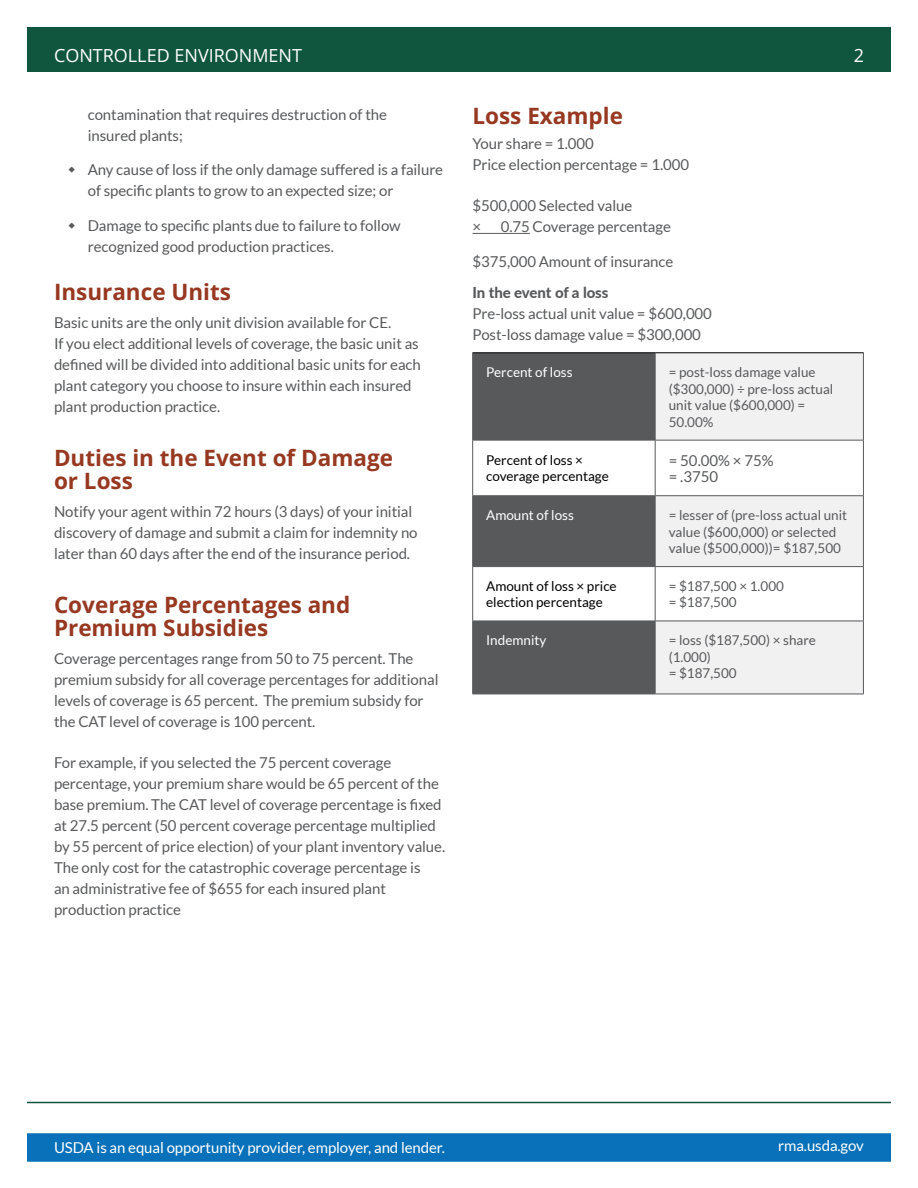
<style>
.page{position:relative;width:918px;height:1188px;background:#fff}
.page>*{position:absolute;margin:0;border:0;box-sizing:border-box;transform-origin:0 0}
.Body_Subhead{font:700 22.5px/22.5px "Open Sans";color:#973821}
.t1{font:18px "Open Sans";color:#fff}
.Body_Text{font:15px/21px "Lato";letter-spacing:-.005em;color:#58595b}
.Bullets_level_1{font:15px/21px "Lato";letter-spacing:-.005em;color:#58595b}
.Body_Text_White{font:15px "Lato";letter-spacing:-.005em;color:#fff}
.Body_Text_no_space{font:800 15px "Lato";letter-spacing:-.005em;color:#58595b}
.Table_Body{font:15px "Lato";color:#58595b}
.Body_Text_no_space-2{font:15px "Lato";letter-spacing:-.005em;color:#58595b}
.Table_Body-2{font:13.5px/16.5px "Lato";color:#58595b}
.Table_Main_Column{font:13.5px/16.2px "Lato";color:#000}
.Table_Main_Column-2{font:13.5px "Lato";color:#fff}
.Table_Body-3{font:13.5px "Lato";color:#fff}
</style>
<div class="page">
<div style="left:27px;top:1133px;width:864px;height:29px;background:#0871b9;border:2px solid #0871b9"></div>
<hr style="left:27px;top:1102px;width:864px;height:1px;background:#10563f">
<div style="left:27px;top:27px;width:864px;height:44px;background:#10563f"></div>
<hr style="left:472px;top:233px;width:58px;height:1px;background:#58595b">
<div style="left:473px;top:354px;width:182px;height:340px;background:#58595b"></div>
<div style="left:656px;top:354px;width:207px;height:340px;background:#f1f1f2"></div>
<svg style="left:473px;top:441px;width:390px;height:54px"></svg>
<svg style="left:473px;top:567px;width:390px;height:54px"></svg>
<hr style="left:472px;top:440px;width:1px;height:56px;background:#58595b">
<hr style="left:655px;top:440px;width:1px;height:56px;background:#58595b">
<hr style="left:863px;top:440px;width:1px;height:56px;background:#58595b">
<hr style="left:472px;top:495px;width:183px;height:1px;background:#58595b">
<hr style="left:472px;top:496px;width:1px;height:70px;background:#58595b">
<hr style="left:655px;top:495px;width:209px;height:1px;background:#58595b">
<hr style="left:655px;top:496px;width:1px;height:70px;background:#58595b">
<hr style="left:863px;top:496px;width:1px;height:70px;background:#58595b">
<hr style="left:472px;top:566px;width:183px;height:1px;background:#58595b">
<hr style="left:472px;top:567px;width:1px;height:54px;background:#58595b">
<hr style="left:655px;top:566px;width:209px;height:1px;background:#58595b">
<hr style="left:655px;top:567px;width:1px;height:54px;background:#58595b">
<hr style="left:863px;top:567px;width:1px;height:54px;background:#58595b">
<hr style="left:472px;top:621px;width:183px;height:1px;background:#58595b">
<hr style="left:472px;top:621px;width:1px;height:73px;background:#58595b">
<hr style="left:655px;top:621px;width:209px;height:1px;background:#58595b">
<hr style="left:655px;top:621px;width:1px;height:73px;background:#58595b">
<hr style="left:863px;top:621px;width:1px;height:73px;background:#58595b">
<hr style="left:472px;top:694px;width:183px;height:1px;background:#58595b">
<hr style="left:655px;top:694px;width:209px;height:1px;background:#58595b">
<hr style="left:472px;top:353px;width:183px;height:1px;background:#000">
<hr style="left:655px;top:353px;width:209px;height:1px;background:#000">
<hr style="left:472px;top:353px;width:1px;height:87px;background:#58595b">
<hr style="left:655px;top:353px;width:1px;height:87px;background:#58595b">
<hr style="left:863px;top:353px;width:1px;height:87px;background:#58595b">
<hr style="left:472px;top:440px;width:183px;height:1px;background:#58595b">
<hr style="left:655px;top:440px;width:209px;height:1px;background:#58595b">
<p class="t1" style="left:54px;top:43px;width:250px">CONTROLLED ENVIRONMENT</p>
<p class="t1" style="left:854px;top:43px;width:12px">2</p>
<p class="Bullets_level_1" style="left:88px;top:104px;width:301px">contamination that requires destruction of the insured plants;</p>
<p class="Bullets_level_1" style="left:88px;top:159px;width:357px">Any cause of loss if the only damage suffered is a failure of specific plants to grow to an expected size; or</p>
<p class="Bullets_level_1" style="left:88px;top:215px;width:315px">Damage to specific plants due to failure to follow recognized good production practices.</p>
<h2 class="Body_Subhead" style="left:54px;top:280px;width:179px">Insurance Units</h2>
<p class="Body_Text" style="left:54px;top:312px;width:368px">Basic units are the only unit division available for CE.<br>If you elect additional levels of coverage, the basic unit as defined will be divided into additional basic units for each plant category you choose to insure within each insured plant production practice.</p>
<h2 class="Body_Subhead" style="left:54px;top:446px;width:341px">Duties in the Event of Damage or Loss</h2>
<p class="Body_Text" style="left:54px;top:501px;width:365px">Notify your agent within 72 hours (3 days) of your initial discovery of damage and submit a claim for indemnity no later than 60 days after the end of the insurance period.</p>
<h2 class="Body_Subhead" style="left:54px;top:593px;width:298px">Coverage Percentages and<br>Premium Subsidies</h2>
<p class="Body_Text" style="left:54px;top:648px;width:386px">Coverage percentages range from 50 to 75 percent. The premium subsidy for all coverage percentages for additional levels of coverage is 65 percent. The premium subsidy for the CAT level of coverage is 100 percent.</p>
<p class="Body_Text" style="left:54px;top:752px;width:393px">For example, if you selected the 75 percent coverage percentage, your premium share would be 65 percent of the base premium. The CAT level of coverage percentage is fixed at 27.5 percent (50 percent coverage percentage multiplied by 55 percent of price election) of your plant inventory value.<br>The only cost for the catastrophic coverage percentage is<br>an administrative fee of $655 for each insured plant production practice</p>
<h2 class="Body_Subhead" style="left:472px;top:104px;width:152px">Loss Example</h2>
<p class="Body_Text_no_space-2" style="left:472px;top:135px;width:123px">Your share = 1.000</p>
<p class="Body_Text" style="left:472px;top:154px;width:218px">Price election percentage = 1.000</p>
<p class="Body_Text" style="left:472px;top:195px;width:161px">$500,000 Selected value ×</p>
<p class="Body_Text" style="left:501px;top:216px;width:172px">0.75 Coverage percentage</p>
<p class="Body_Text" style="left:472px;top:251px;width:202px">$375,000 Amount of insurance</p>
<p class="Body_Text_no_space" style="left:472px;top:282px;width:138px">In the event of a loss</p>
<p class="Body_Text" style="left:472px;top:303px;width:241px">Pre-loss actual unit value = $600,000<br>Post-loss damage value = $300,000</p>
<p class="Table_Body-3" style="left:486px;top:365px;width:88px">Percent of loss</p>
<p class="Table_Body-2" style="left:669px;top:364px;width:166px">= post-loss damage value ($300,000) ÷ pre-loss actual unit value ($600,000) =<br>50.00%</p>
<p class="Table_Main_Column" style="left:486px;top:451px;width:124px">Percent of loss × coverage percentage</p>
<p class="Table_Body" style="left:669px;top:452px;width:107px">= 50.00% × 75%</p>
<p class="Table_Body" style="left:669px;top:468px;width:51px">= .3750</p>
<p class="Table_Main_Column-2" style="left:486px;top:508px;width:89px">Amount of loss</p>
<p class="Table_Body-2" style="left:669px;top:507px;width:180px">= lesser of (pre-loss actual unit value ($600,000) or selected value ($500,000))= $187,500</p>
<p class="Table_Main_Column" style="left:486px;top:578px;width:132px">Amount of loss × price election percentage</p>
<p class="Table_Body-2" style="left:669px;top:578px;width:117px">= $187,500 × 1.000</p>
<p class="Table_Body-2" style="left:669px;top:594px;width:70px">= $187,500</p>
<p class="Table_Main_Column-2" style="left:486px;top:633px;width:62px">Indemnity</p>
<p class="Table_Body-2" style="left:669px;top:632px;width:149px">= loss ($187,500) × share (1.000)</p>
<p class="Table_Body-2" style="left:669px;top:665px;width:70px">= $187,500</p>
<p class="Body_Text_White" style="left:54px;top:1139px;width:393px">USDA is an equal opportunity provider, employer, and lender.</p>
<p class="Body_Text_White" style="left:778px;top:1138px;width:87px">rma.usda.gov</p>
</div>
